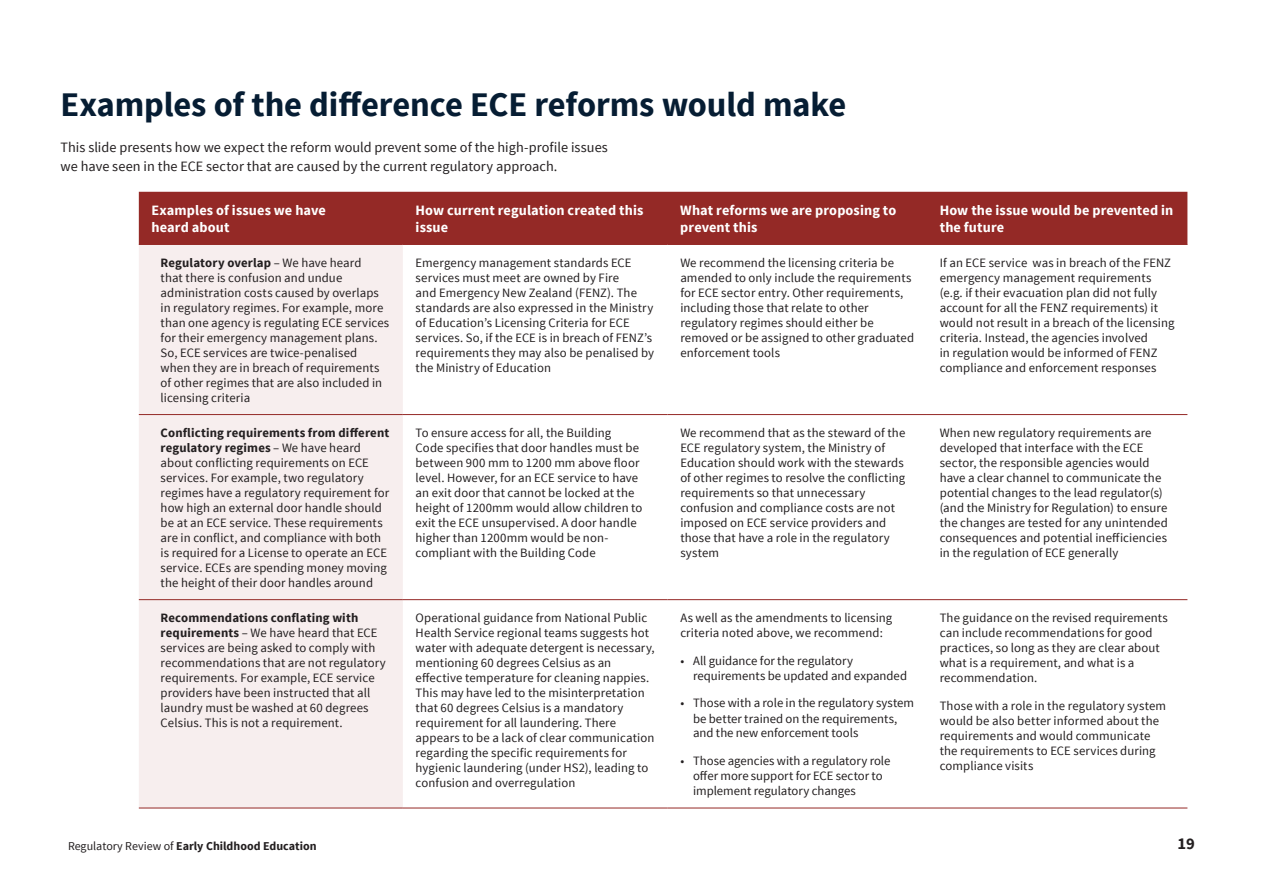
<style>
.page{position:relative;width:1263px;height:893px;background:#fff}
.page>*{position:absolute;margin:0;border:0;box-sizing:border-box;transform-origin:0 0}
.Page_Heading{font:700 34.5px "Source Sans Pro";letter-spacing:-.005em;color:#061d33}
.t1{font:700 16.5px "Source Sans Pro";color:#231f20}
.Body_Copy_9_5pt{font:14.25px/18.8px "Source Sans Pro";letter-spacing:.005em;color:#231f20}
.Body_Copy_9_5pt-2{font:700 14.25px/16.5px "Source Sans Pro";letter-spacing:.01em;color:#fff}
.Body_Copy_9_5pt-3{font:12.75px/15px "Source Sans Pro";letter-spacing:.01em;color:#231f20}
.t2{font:700 12px "Source Sans Pro";color:#231f20}
.s1{font-weight:700}
.s2{font-weight:400}
</style>
<div class="page">
<div style="left:139px;top:192px;width:1048px;height:52px;background:#942926"></div>
<div style="left:139px;top:245px;width:264px;height:563px;background:#f7eeee"></div>
<hr style="left:139px;top:244px;width:264px;height:1px;background:#942926">
<hr style="left:403px;top:244px;width:264px;height:1px;background:#942926">
<hr style="left:667px;top:244px;width:260px;height:1px;background:#942926">
<hr style="left:927px;top:244px;width:260px;height:1px;background:#942926">
<hr style="left:139px;top:414px;width:264px;height:1px;background:#942926">
<hr style="left:403px;top:414px;width:264px;height:1px;background:#942926">
<hr style="left:667px;top:414px;width:260px;height:1px;background:#942926">
<hr style="left:927px;top:414px;width:260px;height:1px;background:#942926">
<hr style="left:139px;top:599px;width:264px;height:1px;background:#942926">
<hr style="left:403px;top:599px;width:264px;height:1px;background:#942926">
<hr style="left:667px;top:599px;width:260px;height:1px;background:#942926">
<hr style="left:927px;top:599px;width:260px;height:1px;background:#942926">
<hr style="left:139px;top:808px;width:264px;height:1px;background:#942926">
<hr style="left:403px;top:808px;width:264px;height:1px;background:#942926">
<hr style="left:667px;top:808px;width:260px;height:1px;background:#942926">
<hr style="left:927px;top:808px;width:260px;height:1px;background:#942926">
<p class="Page_Heading" style="left:61px;top:82px;width:787px">Examples of the difference ECE reforms would make</p>
<p class="Body_Copy_9_5pt" style="left:61px;top:138px;width:549px">This slide presents how we expect the reform would prevent some of the high-profile issues we have seen in the ECE sector that are caused by the current regulatory approach.</p>
<p class="Body_Copy_9_5pt-2" style="left:152px;top:203px;width:176px">Examples of issues we have heard about</p>
<p class="Body_Copy_9_5pt-2" style="left:416px;top:203px;width:229px">How current regulation created this issue</p>
<p class="Body_Copy_9_5pt-2" style="left:680px;top:203px;width:218px">What reforms we are proposing to prevent this</p>
<p class="Body_Copy_9_5pt-2" style="left:940px;top:203px;width:235px">How the issue would be prevented in the future</p>
<p class="Body_Copy_9_5pt-3" style="left:161px;top:255px;width:230px"><span class="s1">Regulatory overlap</span> – We have heard<br>that there is confusion and undue administration costs caused by overlaps in regulatory regimes. For example, more than one agency is regulating ECE services for their emergency management plans.<br>So, ECE services are twice-penalised when they are in breach of requirements of other regimes that are also included in licensing criteria</p>
<p class="Body_Copy_9_5pt-3" style="left:416px;top:255px;width:240px">Emergency management standards ECE services must meet are owned by Fire<br>and Emergency New Zealand (FENZ). The standards are also expressed in the Ministry of Education’s Licensing Criteria for ECE services. So, if the ECE is in breach of FENZ’s requirements they may also be penalised by the Ministry of Education</p>
<p class="Body_Copy_9_5pt-3" style="left:680px;top:255px;width:235px">We recommend the licensing criteria be amended to only include the requirements for ECE sector entry. Other requirements, including those that relate to other regulatory regimes should either be removed or be assigned to other graduated enforcement tools</p>
<p class="Body_Copy_9_5pt-3" style="left:940px;top:255px;width:236px">If an ECE service was in breach of the FENZ emergency management requirements (e.g. if their evacuation plan did not fully account for all the FENZ requirements) it would not result in a breach of the licensing criteria. Instead, the agencies involved<br>in regulation would be informed of FENZ compliance and enforcement responses</p>
<p class="Body_Copy_9_5pt-3" style="left:161px;top:425px;width:230px"><span class="s1">Conflicting requirements from different regulatory regimes</span> – We have heard about conflicting requirements on ECE services. For example, two regulatory regimes have a regulatory requirement for how high an external door handle should be at an ECE service. These requirements are in conflict, and compliance with both is required for a License to operate an ECE service. ECEs are spending money moving the height of their door handles around</p>
<p class="Body_Copy_9_5pt-3" style="left:416px;top:425px;width:228px">To ensure access for all, the Building<br>Code specifies that door handles must be between 900 mm to 1200 mm above floor level. However, for an ECE service to have an exit door that cannot be locked at the height of 1200mm would allow children to exit the ECE unsupervised. A door handle higher than 1200mm would be non&shy;compliant with the Building Code</p>
<p class="Body_Copy_9_5pt-3" style="left:680px;top:425px;width:227px">We recommend that as the steward of the ECE regulatory system, the Ministry of Education should work with the stewards of other regimes to resolve the conflicting requirements so that unnecessary confusion and compliance costs are not imposed on ECE service providers and those that have a role in the regulatory system</p>
<p class="Body_Copy_9_5pt-3" style="left:940px;top:425px;width:230px">When new regulatory requirements are developed that interface with the ECE sector, the responsible agencies would have a clear channel to communicate the potential changes to the lead regulator(s) (and the Ministry for Regulation) to ensure the changes are tested for any unintended consequences and potential inefficiencies in the regulation of ECE generally</p>
<p class="Body_Copy_9_5pt-3" style="left:161px;top:610px;width:227px"><span class="s1">Recommendations conflating with requirements</span> – We have heard that ECE services are being asked to comply with recommendations that are not regulatory requirements. For example, ECE service providers have been instructed that all laundry must be washed at 60 degrees Celsius. This is not a requirement.</p>
<p class="Body_Copy_9_5pt-3" style="left:416px;top:610px;width:241px">Operational guidance from National Public Health Service regional teams suggests hot water with adequate detergent is necessary, mentioning 60 degrees Celsius as an effective temperature for cleaning nappies.<br>This may have led to the misinterpretation that 60 degrees Celsius is a mandatory requirement for all laundering. There appears to be a lack of clear communication regarding the specific requirements for hygienic laundering (under HS2), leading to confusion and overregulation</p>
<p class="Body_Copy_9_5pt-3" style="left:680px;top:610px;width:213px">As well as the amendments to licensing criteria noted above, we recommend:</p>
<p class="Body_Copy_9_5pt-3" style="left:940px;top:610px;width:230px">The guidance on the revised requirements can include recommendations for good practices, so long as they are clear about what is a requirement, and what is a recommendation.</p>
<p class="Body_Copy_9_5pt-3" style="left:940px;top:698px;width:228px">Those with a role in the regulatory system would be also better informed about the requirements and would communicate the requirements to ECE services during compliance visits</p>
<p class="Body_Copy_9_5pt-3" style="left:693px;top:653px;width:216px;text-indent:-13px">• All guidance for the regulatory requirements be updated and expanded</p>
<p class="Body_Copy_9_5pt-3" style="left:693px;top:696px;width:223px;text-indent:-13px">• Those with a role in the regulatory system be better trained on the requirements, and the new enforcement tools</p>
<p class="Body_Copy_9_5pt-3" style="left:693px;top:754px;width:199px;text-indent:-13px">• Those agencies with a regulatory role offer more support for ECE sector to implement regulatory changes</p>
<p class="t2" style="left:68px;top:838px;width:250px"><span class="s2">Regulatory Review of</span> Early Childhood Education</p>
<p class="t1" style="left:1177px;top:833px;width:19px">19</p>
</div>
